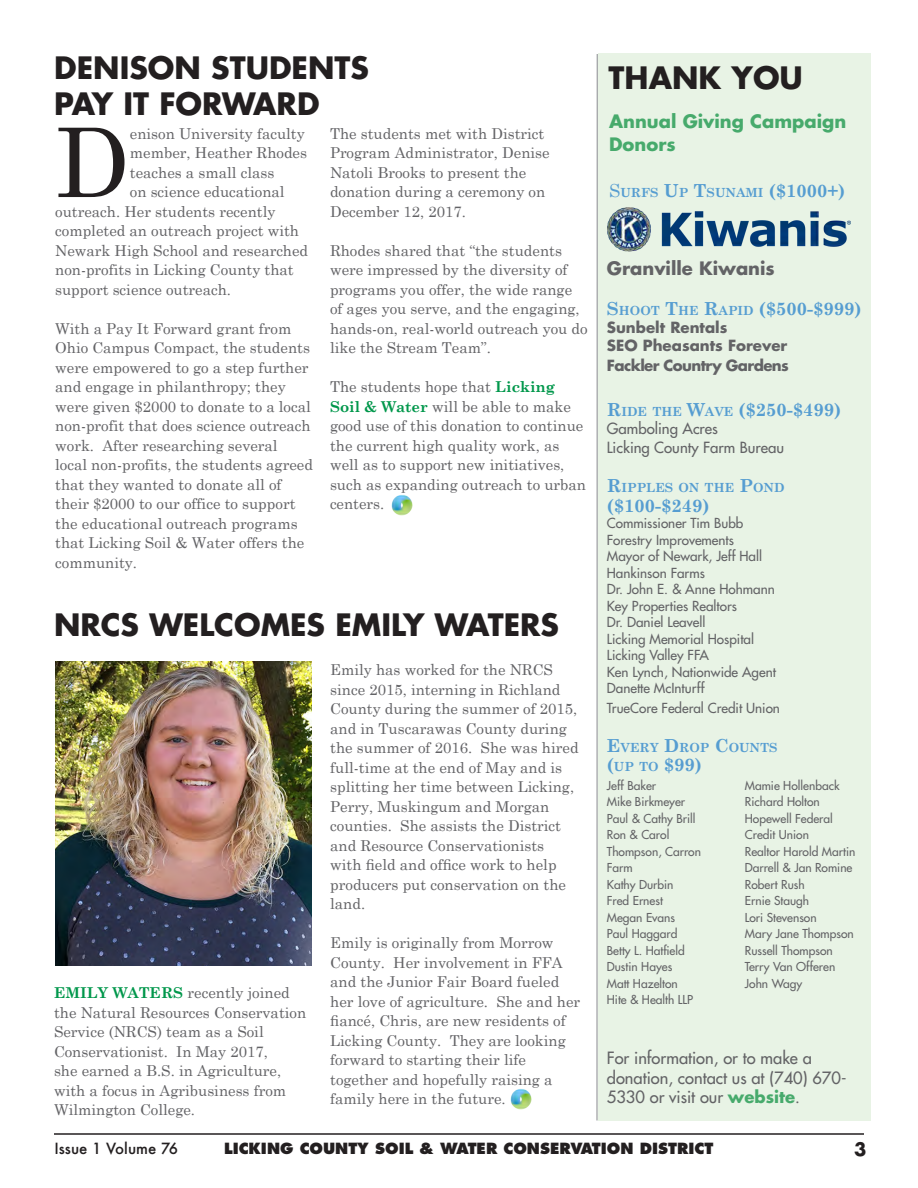
<style>
.page{position:relative;width:918px;height:1188px;background:#fff}
.page>*{position:absolute;margin:0;border:0;box-sizing:border-box;transform-origin:0 0}
.t1{font:96px "Century Schoolbook";color:#231f20}
.t2{font:700 30px/36px "Futura Std";color:#231f20}
.t3{font:700 18px "Century Schoolbook";color:#569dd1}
.t4{font:700 18px/22.5px "Futura Std";color:#47aa6c}
.t5{font:700 18px "Futura Std";color:#636366}
.t6{font:700 18px "Futura Std";color:#231f20}
.t7{font:500 16.5px/19.5px "Futura Std";color:#636366}
.t8{font:15px/19.5px "Century Schoolbook";color:#636366}
.t9{font:800 15px "Futura Std";color:#231f20}
.t10{font:500 15px/19.5px "Futura Std";color:#636366}
.t11{font:700 15px/18px "Futura Std";color:#636366}
.t12{font:700 15px "Futura Std";letter-spacing:-.04em;color:#636366}
.t13{font:500 15px "Futura";color:#231f20}
.t14{font:500 13.5px/16.5px "Futura Std";color:#636366}
.t15{font:700 12.6px "Century Schoolbook";color:#569dd1}
.t16{font:500 12px/16.5px "Futura Std";color:#636366}
.s1{font-weight:700;color:#00974b}
.s2{font-weight:400;font-size:18px}
.s3{font-size:18px}
.s4{font-size:12.6px}
.s5{font-weight:700;color:#47aa6c}
</style>
<div class="page">
<hr style="left:54px;top:1133px;width:810px;height:2px;background:#231f20">
<div style="left:598px;top:53px;width:272px;height:1067px;background:#e8f3e5"></div>
<hr style="left:596px;top:54px;width:2px;height:1066px;background:#939598">
<img style="left:392px;top:495px;width:21px;height:20px">
<img style="left:608px;top:207px;width:243px;height:45px">
<img style="left:55px;top:661px;width:256px;height:305px">
<img style="left:510px;top:1089px;width:21px;height:20px">
<h2 class="t2" style="left:54px;top:49px;width:316px">DENISON STUDENTS<br>PAY IT FORWARD</h2>
<p class="t8" style="left:330px;top:123px;width:221px">The students met with District<br>Program Administrator, Denise<br>Natoli Brooks to present the donation during a ceremony on<br>December 12, 2017.</p>
<p class="t8" style="left:330px;top:240px;width:259px">Rhodes shared that “the students were impressed by the diversity of programs you offer, the wide range of ages you serve, and the engaging, hands-on, real-world outreach you do like the Stream Team”.</p>
<p class="t8" style="left:330px;top:377px;width:258px">The students hope that <span class="s1">Licking<br>Soil &amp; Water</span> will be able to make good use of this donation to continue the current high quality work, as well as to support new initiatives, such as expanding outreach to urban centers.</p>
<h1 class="t1" style="left:55px;top:102px;width:76px">D</h1>
<p class="t8" style="left:130px;top:123px;width:177px">enison University faculty</p>
<p class="t8" style="left:130px;top:143px;width:179px">member, Heather Rhodes</p>
<p class="t8" style="left:130px;top:162px;width:146px">teaches a small class</p>
<p class="t8" style="left:130px;top:182px;width:156px">on science educational</p>
<p class="t8" style="left:55px;top:201px;width:222px">outreach. Her students recently</p>
<p class="t8" style="left:55px;top:221px;width:245px">completed an outreach project with</p>
<p class="t8" style="left:55px;top:240px;width:255px">Newark High School and researched</p>
<p class="t8" style="left:55px;top:260px;width:240px">non-profits in Licking County that</p>
<p class="t8" style="left:55px;top:279px;width:177px">support science outreach.</p>
<p class="t8" style="left:55px;top:318px;width:259px">With a Pay It Forward grant from Ohio Campus Compact, the students were empowered to go a step further and engage in philanthropy; they were given $2000 to donate to a local non-profit that does science outreach work. After researching several local non-profits, the students agreed that they wanted to donate all of their $2000 to our office to support the educational outreach programs that Licking Soil &amp; Water offers the community.</p>
<h2 class="t2" style="left:54px;top:607px;width:507px">NRCS WELCOMES EMILY WATERS</h2>
<p class="t8" style="left:330px;top:660px;width:250px">Emily has worked for the NRCS since 2015, interning in Richland<br>County during the summer of 2015, and in Tuscarawas County during the summer of 2016. She was hired full-time at the end of May and is splitting her time between Licking,<br>Perry, Muskingum and Morgan counties. She assists the District and Resource Conservationists with field and office work to help producers put conservation on the land.</p>
<p class="t8" style="left:330px;top:933px;width:252px">Emily is originally from Morrow<br>County. Her involvement in FFA and the Junior Fair Board fueled her love of agriculture. She and her fiancé, Chris, are new residents of<br>Licking County. They are looking forward to starting their life together and hopefully raising a family here in the future.</p>
<p class="t8" style="left:54px;top:983px;width:254px"><span class="s1">EMILY WATERS</span> recently joined the Natural Resources Conservation<br>Service (NRCS) team as a Soil<br>Conservationist. In May 2017,<br>she earned a B.S. in Agriculture, with a focus in Agribusiness from<br>Wilmington College.</p>
<h2 class="t2" style="left:609px;top:60px;width:196px">THANK YOU</h2>
<p class="t4" style="left:609px;top:110px;width:239px">Annual Giving Campaign<br>Donors</p>
<p class="t15" style="left:609px;top:185px;width:238px"><span class="s2">S</span>URFS <span class="s3">U</span>P <span class="s3">T</span>SUNAMI <span class="s3">($1000+)</span></p>
<p class="t5" style="left:607px;top:256px;width:170px">Granville Kiwanis</p>
<p class="t3" style="left:607px;top:298px;width:256px">S<span class="s4">HOOT</span> T<span class="s4">HE</span> R<span class="s4">APID</span> ($500-$999)</p>
<p class="t11" style="left:607px;top:319px;width:182px">Sunbelt Rentals<br>SEO Pheasants Forever</p>
<p class="t12" style="left:607px;top:355px;width:184px">Fackler Country Gardens</p>
<p class="t3" style="left:607px;top:399px;width:236px">R<span class="s4">IDE THE</span> W<span class="s4">AVE</span> ($250-$499)</p>
<p class="t10" style="left:607px;top:419px;width:179px">Gamboling Acres<br>Licking County Farm Bureau</p>
<p class="t15" style="left:607px;top:480px;width:179px"><span class="s3">R</span>IPPLES ON THE <span class="s3">P</span>OND</p>
<p class="t3" style="left:607px;top:495px;width:104px">($100-$249)</p>
<p class="t14" style="left:607px;top:515px;width:171px">Commissioner Tim Bubb<br>Forestry Improvements<br>Mayor of Newark, Jeff Hall<br>Hankinson Farms<br>Dr. John E. &amp; Anne Hohmann<br>Key Properties Realtors<br>Dr. Daniel Leavell<br>Licking Memorial Hospital<br>Licking Valley FFA<br>Ken Lynch, Nationwide Agent<br>Danette McInturff</p>
<p class="t14" style="left:607px;top:700px;width:175px">TrueCore Federal Credit Union</p>
<p class="t15" style="left:607px;top:740px;width:172px"><span class="s3">E</span>VERY <span class="s3">D</span>ROP <span class="s3">C</span>OUNTS</p>
<p class="t3" style="left:607px;top:754px;width:96px">(<span class="s4">UP TO</span> $99)</p>
<p class="t16" style="left:607px;top:777px;width:96px">Jeff Baker<br>Mike Birkmeyer<br>Paul &amp; Cathy Brill<br>Ron &amp; Carol<br>Thompson, Carron<br>Farm<br>Kathy Durbin<br>Fred Ernest<br>Megan Evans<br>Paul Haggard<br>Betty L. Hatfield<br>Dustin Hayes<br>Matt Hazelton<br>Hite &amp; Health LLP</p>
<p class="t16" style="left:745px;top:777px;width:112px">Mamie Hollenback<br>Richard Holton<br>Hopewell Federal<br>Credit Union<br>Realtor Harold Martin<br>Darrell &amp; Jan Romine<br>Robert Rush<br>Ernie Staugh<br>Lori Stevenson<br>Mary Jane Thompson<br>Russell Thompson<br>Terry Van Offeren<br>John Wagy</p>
<p class="t7" style="left:607px;top:1049px;width:241px">For information, or to make a donation, contact us at (740) 670-<br>5330 or visit our <span class="s5">website</span>.</p>
<p class="t13" style="left:54px;top:1138px;width:125px">Issue 1 Volume 76</p>
<p class="t9" style="left:224px;top:1138px;width:491px">LICKING COUNTY SOIL &amp; WATER CONSERVATION DISTRICT</p>
<p class="t6" style="left:854px;top:1137px;width:14px">3</p>
</div>
